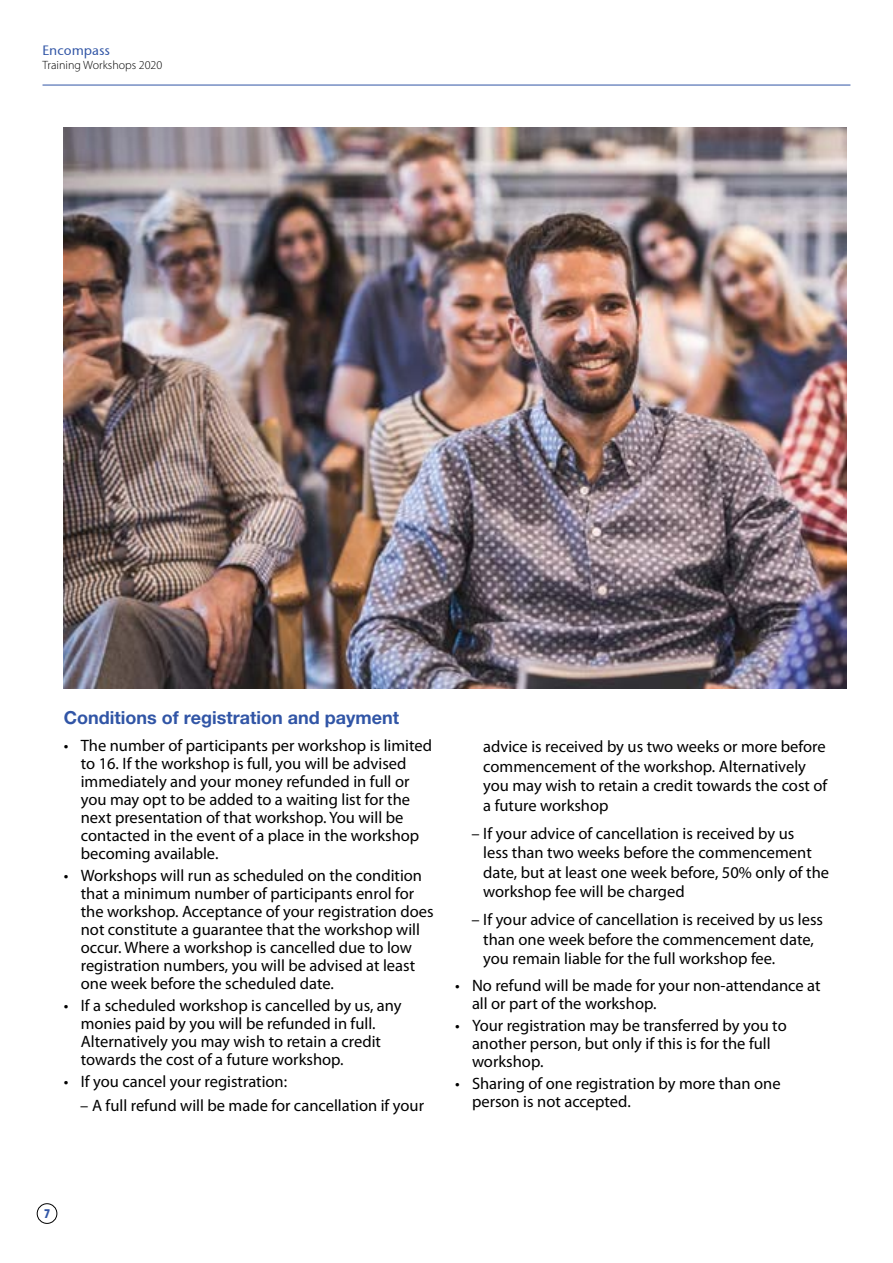
<style>
.page{position:relative;width:893px;height:1263px;background:#fff}
.page>*{position:absolute;margin:0;border:0;box-sizing:border-box;transform-origin:0 0}
.t1{font:700 18px "Helvetica Neue LT Pro";color:#3155a6}
.t2{font:16.5px/18px "Myriad Pro";color:#000}
.t3{font:13.5px "Stone Sans OSITCTT Medium";color:#3155a6}
.t4{font:900 condensed 13.5px "Myriad Pro";color:#3155a6}
.t5{font:300 12px "Myriad Pro";color:#000}
</style>
<div class="page">
<div style="left:37px;top:1203px;width:20px;height:21px;border:1px solid #000;border-radius:50%"></div>
<hr style="left:43px;top:85px;width:807px;height:1px;background:#3155a6">
<img style="left:64px;top:128px;width:782px;height:561px">
<p class="t3" style="left:43px;top:43px;width:69px">Encompass</p>
<p class="t5" style="left:43px;top:58px;width:121px">Training Workshops 2020</p>
<p class="t1" style="left:64px;top:706px;width:337px">Conditions of registration and payment</p>
<p class="t2" style="left:81px;top:736px;width:353px;text-indent:-17px">• The number of participants per workshop is limited to 16. If the workshop is full, you will be advised immediately and your money refunded in full or you may opt to be added to a waiting list for the next presentation of that workshop. You will be contacted in the event of a place in the workshop becoming available.</p>
<p class="t2" style="left:81px;top:867px;width:354px;text-indent:-17px">• Workshops will run as scheduled on the condition that a minimum number of participants enrol for the workshop. Acceptance of your registration does not constitute a guarantee that the workshop will occur. Where a workshop is cancelled due to low registration numbers, you will be advised at least one week before the scheduled date.</p>
<p class="t2" style="left:81px;top:997px;width:322px;text-indent:-17px">• If a scheduled workshop is cancelled by us, any monies paid by you will be refunded in full.<br>Alternatively you may wish to retain a credit towards the cost of a future workshop.</p>
<p class="t2" style="left:64px;top:1073px;width:225px">• If you cancel your registration:</p>
<p class="t2" style="left:80px;top:1097px;width:345px">– A full refund will be made for cancellation if your</p>
<p class="t2" style="left:483px;top:737px;width:346px;line-height:19.5px">advice is received by us two weeks or more before commencement of the workshop. Alternatively you may wish to retain a credit towards the cost of a future workshop</p>
<p class="t2" style="left:483px;top:824px;width:347px;line-height:19.5px;text-indent:-12px">– If your advice of cancellation is received by us<br>less than two weeks before the commencement date, but at least one week before, 50% only of the workshop fee will be charged</p>
<p class="t2" style="left:483px;top:910px;width:341px;line-height:19.5px;text-indent:-12px">– If your advice of cancellation is received by us less than one week before the commencement date, you remain liable for the full workshop fee.</p>
<p class="t2" style="left:472px;top:976px;width:350px;text-indent:-17px">• No refund will be made for your non-attendance at all or part of the workshop.</p>
<p class="t2" style="left:472px;top:1017px;width:316px;text-indent:-17px">• Your registration may be transferred by you to another person, but only if this is for the full workshop.</p>
<p class="t2" style="left:472px;top:1075px;width:310px;text-indent:-17px">• Sharing of one registration by more than one person is not accepted.</p>
<p class="t4" style="left:44px;top:1206px;width:7px">7</p>
</div>
